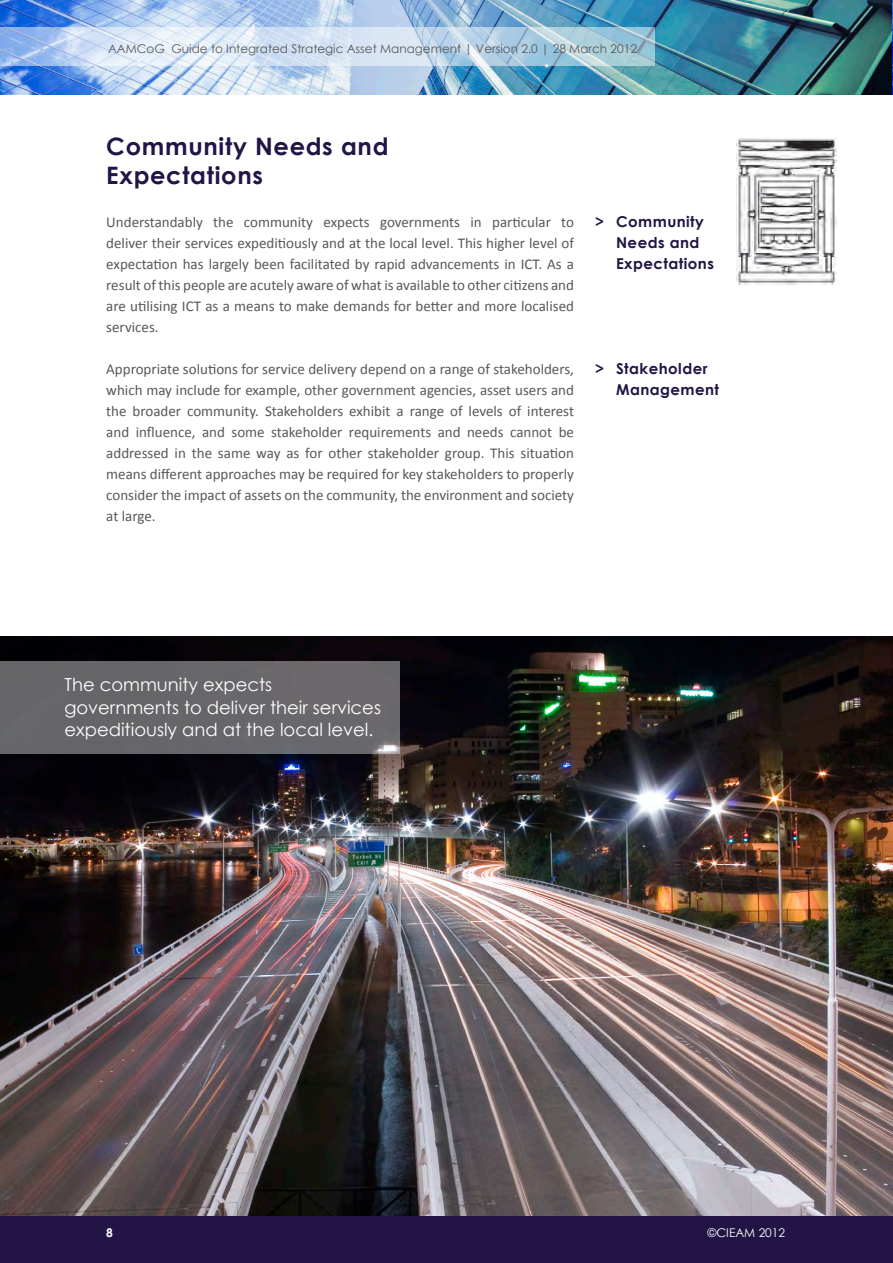
<style>
.page{position:relative;width:893px;height:1263px;background:#fff}
.page>*{position:absolute;margin:0;border:0;box-sizing:border-box;transform-origin:0 0}
.Page_headings{font:700 24px/28.8px "Century Gothic";letter-spacing:.03em;color:#221545}
.Image_text{font:18px/22.5px "Century Gothic";color:#fff}
.t1{font:15px/21px "Calibri";color:#57585a;text-align:justify}
.Side_heading{font:700 15px/21px "Century Gothic";letter-spacing:.03em;color:#221545}
.t2{font:12px "Century Gothic";color:#57585a}
.t3{font:12px "Century Gothic";color:#fff}
.t4{font:700 12px "Century Gothic";color:#fff}
</style>
<div class="page">
<div style="left:0;top:1215px;width:893px;height:48px;background:#221545"></div>
<img style="left:0;top:0;width:893px;height:95px">
<svg style="left:0;top:28px;width:655px;height:38px;background:#c4d9ec"></svg>
<img style="left:0;top:636px;width:893px;height:579px">
<div style="left:0;top:661px;width:400px;height:92px;background:#68666a"></div>
<img style="left:737px;top:138px;width:99px;height:147px">
<p class="t2" style="left:108px;top:40px;width:531px">AAMCoG Guide to Integrated Strategic Asset Management | Version 2.0 | 28 March 2012</p>
<p class="Page_headings" style="left:106px;top:131px;width:284px">Community Needs and<br>Expectations</p>
<p class="t1" style="left:106px;top:211px;width:469px">Understandably the community expects governments in particular to deliver their services expeditiously and at the local level. This higher level of expectation has largely been facilitated by rapid advancements in ICT. As a result of this people are acutely aware of what is available to other citizens and are utilising ICT as a means to make demands for better and more localised services.</p>
<p class="t1" style="left:106px;top:358px;width:469px">Appropriate solutions for service delivery depend on a range of stakeholders, which may include for example, other government agencies, asset users and the broader community. Stakeholders exhibit a range of levels of interest and influence, and some stakeholder requirements and needs cannot be addressed in the same way as for other stakeholder group. This situation means different approaches may be required for key stakeholders to properly consider the impact of assets on the community, the environment and society at large.</p>
<p class="Side_heading" style="left:616px;top:210px;width:99px;text-indent:-21px">&gt; Community<br>Needs and<br>Expectations</p>
<p class="Side_heading" style="left:616px;top:357px;width:105px;text-indent:-21px">&gt; Stakeholder<br>Management</p>
<p class="Image_text" style="left:64px;top:673px;width:318px">The community expects governments to deliver their services expeditiously and at the local level.</p>
<p class="t4" style="left:106px;top:1224px;width:8px">8</p>
<p class="t3" style="left:708px;top:1224px;width:79px">©CIEAM 2012</p>
</div>
